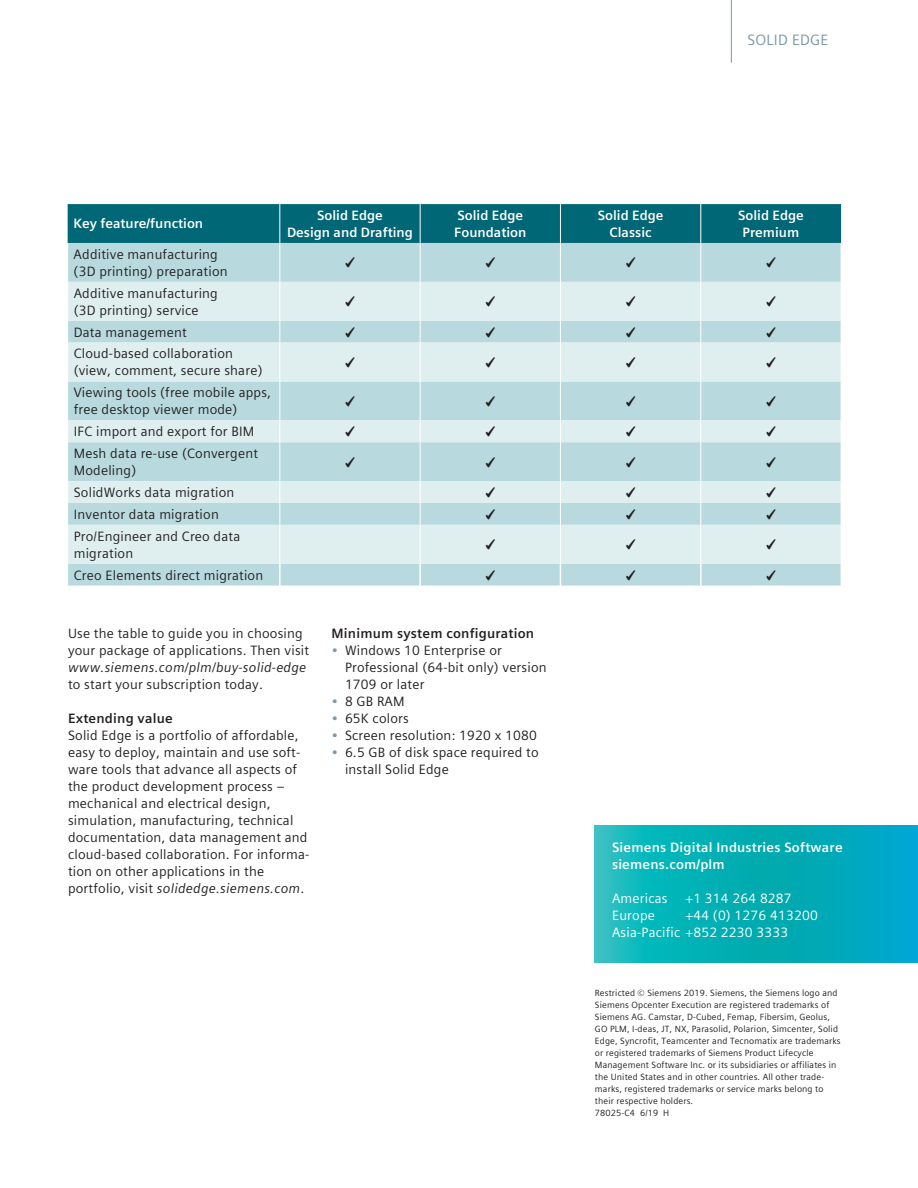
<style>
.page{position:relative;width:918px;height:1188px;background:#fff}
.page>*{position:absolute;margin:0;border:0;box-sizing:border-box;transform-origin:0 0}
.t1{font:15px "Siemens Sans Global";letter-spacing:.015em;color:#7b99a9}
.t2{font:13.5px/17px "Siemens Sans Global";letter-spacing:.015em;color:#231f20}
.t3{font:700 13.5px/17px "Siemens Sans Global";color:#fff;text-align:center}
.t4{font:13.5px/17px "Siemens Sans Global";letter-spacing:.015em;color:#fff}
.t5{font:700 13.5px "Siemens Sans Global";letter-spacing:.015em;color:#231f20}
.t6{font:italic 13.5px "Siemens Sans Global";letter-spacing:.015em;color:#231f20}
.t7{font:9px/12px "Siemens Sans Global";letter-spacing:.015em;color:#231f20}
.s1{font-style:italic}
.s2{color:#7b99a9}
</style>
<div class="page">
<hr style="left:731px;top:0;width:1px;height:63px;background:#7b99a9">
<svg style="left:595px;top:825px;width:323px;height:138px;background:#05aeba"></svg>
<div style="left:68px;top:204px;width:773px;height:39px;background:#006776"></div>
<div style="left:68px;top:243px;width:773px;height:343px;background:#b8dade"></div>
<svg style="left:68px;top:282px;width:773px;height:282px;background:#cee5e7"></svg>
<hr style="left:279px;top:204px;width:1px;height:39px;background:#fff">
<hr style="left:420px;top:204px;width:1px;height:39px;background:#fff">
<hr style="left:560px;top:204px;width:1px;height:39px;background:#fff">
<hr style="left:700px;top:204px;width:1px;height:39px;background:#fff">
<hr style="left:279px;top:243px;width:1px;height:39px;background:#fff">
<hr style="left:420px;top:243px;width:1px;height:39px;background:#fff">
<hr style="left:560px;top:243px;width:1px;height:39px;background:#fff">
<hr style="left:700px;top:243px;width:1px;height:39px;background:#fff">
<hr style="left:279px;top:282px;width:1px;height:39px;background:#fff">
<hr style="left:420px;top:282px;width:1px;height:39px;background:#fff">
<hr style="left:560px;top:282px;width:1px;height:39px;background:#fff">
<hr style="left:700px;top:282px;width:1px;height:39px;background:#fff">
<svg style="left:279px;top:321px;width:1px;height:22px"></svg>
<svg style="left:420px;top:321px;width:1px;height:22px"></svg>
<svg style="left:560px;top:321px;width:1px;height:22px"></svg>
<svg style="left:700px;top:321px;width:1px;height:22px"></svg>
<hr style="left:279px;top:343px;width:1px;height:38px;background:#fff">
<hr style="left:420px;top:343px;width:1px;height:38px;background:#fff">
<hr style="left:560px;top:343px;width:1px;height:38px;background:#fff">
<hr style="left:700px;top:343px;width:1px;height:38px;background:#fff">
<hr style="left:279px;top:381px;width:1px;height:39px;background:#fff">
<hr style="left:420px;top:381px;width:1px;height:39px;background:#fff">
<hr style="left:560px;top:381px;width:1px;height:39px;background:#fff">
<hr style="left:700px;top:381px;width:1px;height:39px;background:#fff">
<svg style="left:279px;top:420px;width:1px;height:22px"></svg>
<svg style="left:420px;top:420px;width:1px;height:22px"></svg>
<svg style="left:560px;top:420px;width:1px;height:22px"></svg>
<svg style="left:700px;top:420px;width:1px;height:22px"></svg>
<hr style="left:279px;top:442px;width:1px;height:39px;background:#fff">
<hr style="left:420px;top:442px;width:1px;height:39px;background:#fff">
<hr style="left:560px;top:442px;width:1px;height:39px;background:#fff">
<hr style="left:700px;top:442px;width:1px;height:39px;background:#fff">
<svg style="left:279px;top:481px;width:1px;height:44px"></svg>
<svg style="left:420px;top:481px;width:1px;height:44px"></svg>
<svg style="left:560px;top:481px;width:1px;height:44px"></svg>
<svg style="left:700px;top:481px;width:1px;height:44px"></svg>
<hr style="left:279px;top:525px;width:1px;height:39px;background:#fff">
<hr style="left:420px;top:525px;width:1px;height:39px;background:#fff">
<hr style="left:560px;top:525px;width:1px;height:39px;background:#fff">
<hr style="left:700px;top:525px;width:1px;height:39px;background:#fff">
<hr style="left:279px;top:564px;width:2px;height:22px;background:#fff">
<hr style="left:419px;top:564px;width:2px;height:22px;background:#fff">
<svg style="left:560px;top:564px;width:1px;height:22px"></svg>
<hr style="left:700px;top:564px;width:2px;height:22px;background:#fff">
<p class="t1" style="left:748px;top:29px;width:83px">SOLID EDGE</p>
<p class="t3" style="left:74px;top:215px;width:131px">Key feature/function</p>
<p class="t3" style="left:287px;top:207px;width:127px">Solid Edge<br>Design and Drafting</p>
<p class="t3" style="left:454px;top:207px;width:74px;text-align:left">Solid Edge<br>Foundation</p>
<p class="t3" style="left:598px;top:207px;width:67px">Solid Edge<br>Classic</p>
<p class="t3" style="left:738px;top:207px;width:67px">Solid Edge<br>Premium</p>
<p class="t2" style="left:74px;top:246px;width:156px">Additive manufacturing (3D printing) preparation</p>
<p class="t2" style="left:345px;top:254px;width:12px">✓</p>
<p class="t2" style="left:485px;top:254px;width:12px">✓</p>
<p class="t2" style="left:625px;top:254px;width:12px">✓</p>
<p class="t2" style="left:766px;top:254px;width:12px">✓</p>
<p class="t2" style="left:74px;top:285px;width:146px">Additive manufacturing (3D printing) service</p>
<p class="t2" style="left:345px;top:293px;width:12px">✓</p>
<p class="t2" style="left:485px;top:293px;width:12px">✓</p>
<p class="t2" style="left:625px;top:293px;width:12px">✓</p>
<p class="t2" style="left:766px;top:293px;width:12px">✓</p>
<p class="t2" style="left:74px;top:324px;width:115px">Data management</p>
<p class="t2" style="left:345px;top:324px;width:12px">✓</p>
<p class="t2" style="left:485px;top:324px;width:12px">✓</p>
<p class="t2" style="left:625px;top:324px;width:12px">✓</p>
<p class="t2" style="left:766px;top:324px;width:12px">✓</p>
<p class="t2" style="left:74px;top:345px;width:190px">Cloud-based collaboration (view, comment, secure share)</p>
<p class="t2" style="left:345px;top:354px;width:12px">✓</p>
<p class="t2" style="left:485px;top:354px;width:12px">✓</p>
<p class="t2" style="left:625px;top:354px;width:12px">✓</p>
<p class="t2" style="left:766px;top:354px;width:12px">✓</p>
<p class="t2" style="left:74px;top:384px;width:199px">Viewing tools (free mobile apps, free desktop viewer mode)</p>
<p class="t2" style="left:345px;top:393px;width:12px">✓</p>
<p class="t2" style="left:485px;top:393px;width:12px">✓</p>
<p class="t2" style="left:625px;top:393px;width:12px">✓</p>
<p class="t2" style="left:766px;top:393px;width:12px">✓</p>
<p class="t2" style="left:74px;top:423px;width:182px">IFC import and export for BIM</p>
<p class="t2" style="left:345px;top:423px;width:12px">✓</p>
<p class="t2" style="left:485px;top:423px;width:12px">✓</p>
<p class="t2" style="left:625px;top:423px;width:12px">✓</p>
<p class="t2" style="left:766px;top:423px;width:12px">✓</p>
<p class="t2" style="left:74px;top:445px;width:186px">Mesh data re-use (Convergent<br>Modeling)</p>
<p class="t2" style="left:345px;top:454px;width:12px">✓</p>
<p class="t2" style="left:485px;top:454px;width:12px">✓</p>
<p class="t2" style="left:625px;top:454px;width:12px">✓</p>
<p class="t2" style="left:766px;top:454px;width:12px">✓</p>
<p class="t2" style="left:74px;top:484px;width:162px">SolidWorks data migration</p>
<p class="t2" style="left:485px;top:484px;width:12px">✓</p>
<p class="t2" style="left:625px;top:484px;width:12px">✓</p>
<p class="t2" style="left:766px;top:484px;width:12px">✓</p>
<p class="t2" style="left:74px;top:506px;width:147px">Inventor data migration</p>
<p class="t2" style="left:485px;top:506px;width:12px">✓</p>
<p class="t2" style="left:625px;top:506px;width:12px">✓</p>
<p class="t2" style="left:766px;top:506px;width:12px">✓</p>
<p class="t2" style="left:74px;top:528px;width:168px">Pro/Engineer and Creo data migration</p>
<p class="t2" style="left:485px;top:536px;width:12px">✓</p>
<p class="t2" style="left:625px;top:536px;width:12px">✓</p>
<p class="t2" style="left:766px;top:536px;width:12px">✓</p>
<p class="t2" style="left:74px;top:567px;width:191px">Creo Elements direct migration</p>
<p class="t2" style="left:485px;top:567px;width:12px">✓</p>
<p class="t2" style="left:625px;top:567px;width:12px">✓</p>
<p class="t2" style="left:766px;top:567px;width:12px">✓</p>
<p class="t2" style="left:68px;top:625px;width:243px">Use the table to guide you in choosing your package of applications. Then visit</p>
<p class="t6" style="left:68px;top:657px;width:240px">www.siemens.com/plm/buy-solid-edge</p>
<p class="t2" style="left:68px;top:676px;width:196px">to start your subscription today.</p>
<p class="t5" style="left:68px;top:708px;width:106px">Extending value</p>
<p class="t2" style="left:68px;top:727px;width:243px">Solid Edge is a portfolio of affordable, easy to deploy, maintain and use soft&shy;ware tools that advance all aspects of the product development process – mechanical and electrical design, simulation, manufacturing, technical documentation, data management and cloud-based collaboration. For informa&shy;tion on other applications in the portfolio, visit <span class="s1">solidedge.siemens.com</span>.</p>
<p class="t5" style="left:332px;top:623px;width:204px">Minimum system configuration</p>
<p class="t2" style="left:345px;top:642px;width:203px;text-indent:-14px"><span class="s2">•</span> Windows 10 Enterprise or<br>Professional (64-bit only) version<br>1709 or later</p>
<p class="t2" style="left:332px;top:693px;width:75px"><span class="s2">•</span> 8 GB RAM</p>
<p class="t2" style="left:332px;top:710px;width:79px"><span class="s2">•</span> 65K colors</p>
<p class="t2" style="left:332px;top:727px;width:207px"><span class="s2">•</span> Screen resolution: 1920 x 1080</p>
<p class="t2" style="left:345px;top:744px;width:195px;text-indent:-14px"><span class="s2">•</span> 6.5 GB of disk space required to install Solid Edge</p>
<p class="t3" style="left:612px;top:839px;width:232px;text-align:left">Siemens Digital Industries Software siemens.com/plm</p>
<p class="t4" style="left:612px;top:890px;width:57px">Americas</p>
<p class="t4" style="left:685px;top:890px;width:108px">+1 314 264 8287</p>
<p class="t4" style="left:612px;top:907px;width:44px">Europe</p>
<p class="t4" style="left:612px;top:907px;width:207px;text-indent:73px">+44 (0) 1276 413200<br>Asia-Pacific +852 2230 3333</p>
<p class="t7" style="left:595px;top:987px;width:247px">Restricted © Siemens 2019. Siemens, the Siemens logo and Siemens Opcenter Execution are registered trademarks of Siemens AG. Camstar, D-Cubed, Femap, Fibersim, Geolus, GO PLM, I-deas, JT, NX, Parasolid, Polarion, Simcenter, Solid Edge, Syncrofit, Teamcenter and Tecnomatix are trademarks or registered trademarks of Siemens Product Lifecycle Management Software Inc. or its subsidiaries or affiliates in the United States and in other countries. All other trade&shy;marks, registered trademarks or service marks belong to their respective holders.<br>78025-C4 6/19 H</p>
</div>
